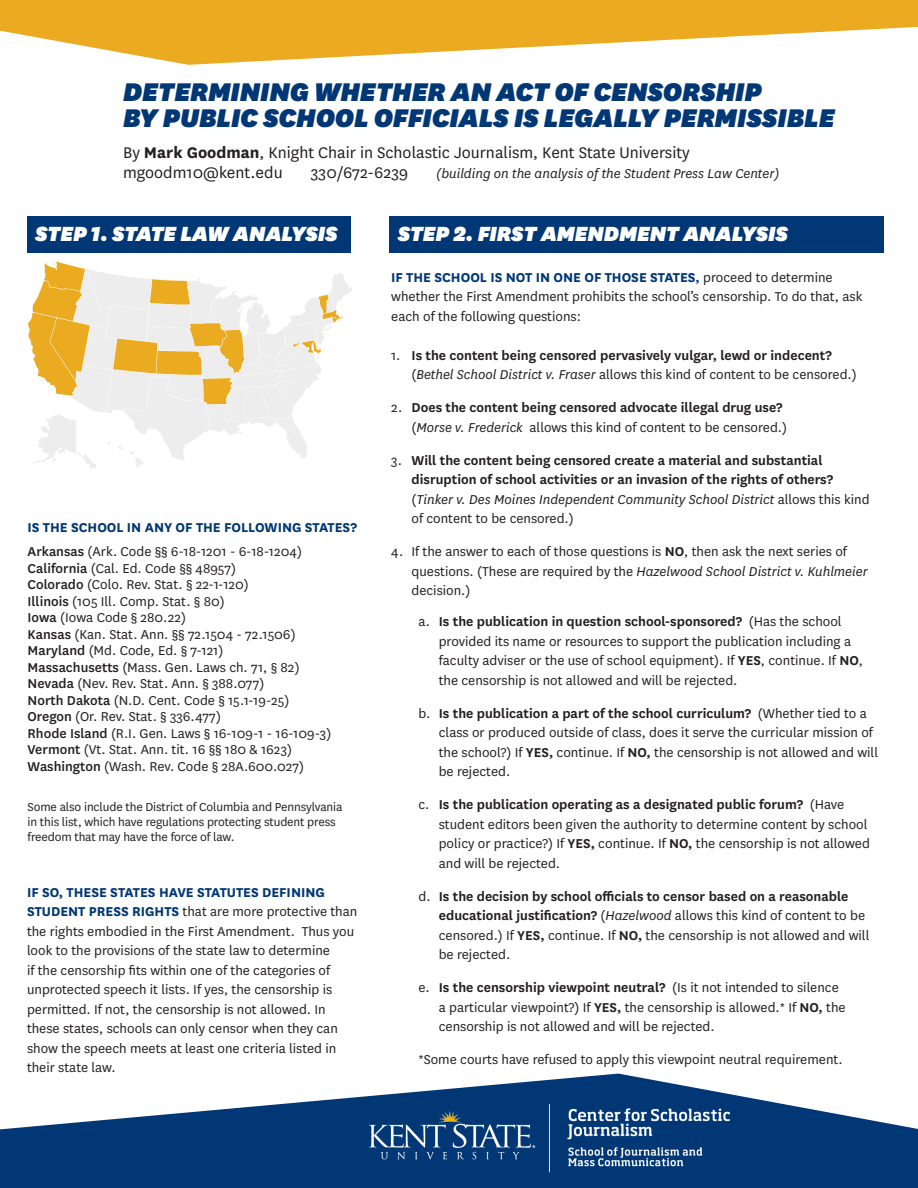
<style>
.page{position:relative;width:918px;height:1188px;background:#fff}
.page>*{position:absolute;margin:0;border:0;box-sizing:border-box;transform-origin:0 0}
.t1{font:italic 900 30px/25.5px "National";color:#013775}
.t2{font:italic 900 24px "National";color:#fff}
.t3{font:18px "National";color:#231f20}
.t4{font:15px/19.5px "National";color:#231f20}
.t5{font:600 15px/19.5px "National";color:#231f20}
.t6{font:italic 15px "National";color:#231f20}
.t7{font:700 15px "National";color:#013775}
.t8{font:13.5px/15px "National";letter-spacing:-.01em;color:#231f20}
.s1{font-weight:700}
.s2{font-weight:500}
.s3{font-weight:700;color:#013775}
.s4{font-weight:600;color:#013775}
.s5{font-weight:400}
.s6{font-weight:400;font-style:italic}
.s7{font-weight:600}
.s8{font-style:italic}
</style>
<div class="page">
<svg style="left:0;top:0;width:918px;height:65px;fill:#ebaa20"></svg>
<svg style="left:0;top:1074px;width:918px;height:114px;fill:#013775"></svg>
<img style="left:344px;top:1085px;width:395px;height:103px">
<div style="left:27px;top:216px;width:324px;height:37px;background:#013775"></div>
<div style="left:390px;top:216px;width:494px;height:37px;background:#013775"></div>
<svg style="left:28px;top:261px;width:324px;height:208px"></svg>
<p class="t1" style="left:123px;top:78px;width:713px">DETERMINING WHETHER AN ACT OF CENSORSHIP<br>BY PUBLIC SCHOOL OFFICIALS IS LEGALLY PERMISSIBLE</p>
<p class="t3" style="left:123px;top:141px;width:568px">By <span class="s1">Mark Goodman</span>, Knight Chair in Scholastic Journalism, Kent State University</p>
<p class="t3" style="left:123px;top:160px;width:161px">mgoodm10@kent.edu</p>
<p class="t3" style="left:311px;top:160px;width:99px">330/672-6239</p>
<p class="t6" style="left:436px;top:164px;width:345px">(building on the analysis of the Student Press Law Center)</p>
<p class="t2" style="left:35px;top:217px;width:304px">STEP 1. STATE LAW ANALYSIS</p>
<p class="t2" style="left:398px;top:217px;width:392px">STEP 2. FIRST AMENDMENT ANALYSIS</p>
<p class="t7" style="left:28px;top:517px;width:331px">IS THE SCHOOL IN ANY OF THE FOLLOWING STATES?</p>
<p class="t4" style="left:28px;top:541px;width:276px"><span class="s2">Arkansas</span> (Ark. Code §§ 6-18-1201 - 6-18-1204)</p>
<p class="t4" style="left:28px;top:558px;width:210px"><span class="s2">California</span> (Cal. Ed. Code §§ 48957)</p>
<p class="t4" style="left:28px;top:574px;width:223px"><span class="s2">Colorado</span> (Colo. Rev. Stat. § 22-1-120)</p>
<p class="t4" style="left:28px;top:591px;width:199px"><span class="s2">Illinois</span> (105 Ill. Comp. Stat. § 80)</p>
<p class="t4" style="left:28px;top:607px;width:160px"><span class="s2">Iowa</span> (Iowa Code § 280.22)</p>
<p class="t4" style="left:28px;top:624px;width:270px"><span class="s2">Kansas</span> (Kan. Stat. Ann. §§ 72.1504 - 72.1506)</p>
<p class="t4" style="left:28px;top:640px;width:197px"><span class="s2">Maryland</span> (Md. Code, Ed. § 7-121)</p>
<p class="t4" style="left:28px;top:657px;width:274px"><span class="s2">Massachusetts</span> (Mass. Gen. Laws ch. 71, § 82)</p>
<p class="t4" style="left:28px;top:673px;width:238px"><span class="s2">Nevada</span> (Nev. Rev. Stat. Ann. § 388.077)</p>
<p class="t4" style="left:28px;top:690px;width:263px"><span class="s2">North Dakota</span> (N.D. Cent. Code § 15.1-19-25)</p>
<p class="t4" style="left:28px;top:706px;width:195px"><span class="s2">Oregon</span> (Or. Rev. Stat. § 336.477)</p>
<p class="t4" style="left:28px;top:723px;width:305px"><span class="s2">Rhode Island</span> (R.I. Gen. Laws § 16-109-1 - 16-109-3)</p>
<p class="t4" style="left:28px;top:739px;width:266px"><span class="s2">Vermont</span> (Vt. Stat. Ann. tit. 16 §§ 180 &amp; 1623)</p>
<p class="t4" style="left:28px;top:756px;width:278px"><span class="s2">Washington</span> (Wash. Rev. Code § 28A.600.027)</p>
<p class="t8" style="left:28px;top:799px;width:316px">Some also include the District of Columbia and Pennsylvania in this list, which have regulations protecting student press freedom that may have the force of law.</p>
<p class="t4" style="left:27px;top:882px;width:332px"><span class="s3">IF SO, THESE STATES HAVE STATUTES DEFINING STUDENT PRESS RIGHTS</span> that are more protective than the rights embodied in the First Amendment. Thus you look to the provisions of the state law to determine<br>if the censorship fits within one of the categories of unprotected speech it lists. If yes, the censorship is permitted. If not, the censorship is not allowed. In these states, schools can only censor when they can show the speech meets at least one criteria listed in their state law.</p>
<p class="t4" style="left:391px;top:267px;width:473px"><span class="s3">IF THE SCHOOL IS NOT IN ONE OF THOSE STATES</span><span class="s4">,</span> proceed to determine whether the First Amendment prohibits the school’s censorship. To do that, ask each of the following questions:</p>
<p class="t5" style="left:411px;top:345px;width:447px;text-indent:-20px"><span class="s5">1.</span> Is the content being censored pervasively vulgar, lewd or indecent? <span class="s5">(</span><span class="s6">Bethel School District v. Fraser</span> <span class="s5">allows this kind of content to be censored.)</span></p>
<p class="t5" style="left:411px;top:397px;width:377px;text-indent:-20px"><span class="s5">2.</span> Does the content being censored advocate illegal drug use? <span class="s5">(</span><span class="s6">Morse v. Frederick</span> <span class="s5">allows this kind of content to be censored.)</span></p>
<p class="t5" style="left:411px;top:450px;width:460px;text-indent:-20px"><span class="s5">3.</span> Will the content being censored create a material and substantial disruption of school activities or an invasion of the rights of others? <span class="s5">(</span><span class="s6">Tinker v. Des Moines Independent Community School District</span> <span class="s5">allows this kind of content to be censored.)</span></p>
<p class="t4" style="left:411px;top:542px;width:458px;text-indent:-20px">4. If the answer to each of those questions is <span class="s7">NO</span>, then ask the next series of questions. (These are required by the <span class="s8">Hazelwood School District v. Kuhlmeier </span>decision.)</p>
<p class="t4" style="left:439px;top:611px;width:426px;text-indent:-20px">a. <span class="s7">Is the publication in question school-sponsored?</span> (Has the school provided its name or resources to support the publication including a faculty adviser or the use of school equipment). If <span class="s7">YES</span>, continue. If <span class="s7">NO</span>, the censorship is not allowed and will be rejected.</p>
<p class="t4" style="left:439px;top:703px;width:441px;text-indent:-20px">b. <span class="s7">Is the publication a part of the school curriculum?</span> (Whether tied to a class or produced outside of class, does it serve the curricular mission of the school?) If <span class="s7">YES,</span> continue. If <span class="s7">NO,</span> the censorship is not allowed and will be rejected.</p>
<p class="t4" style="left:439px;top:794px;width:433px;text-indent:-20px">c. <span class="s7">Is the publication operating as a designated public forum?</span> (Have student editors been given the authority to determine content by school policy or practice?) If <span class="s7">YES,</span> continue. If <span class="s7">NO,</span> the censorship is not allowed and will be rejected.</p>
<p class="t4" style="left:439px;top:886px;width:432px;text-indent:-20px">d. <span class="s7">Is the decision by school officials to censor based on a reasonable educational justification?</span> (<span class="s8">Hazelwood</span> allows this kind of content to be censored.) If <span class="s7">YES,</span> continue. If <span class="s7">NO,</span> the censorship is not allowed and will be rejected.</p>
<p class="t4" style="left:439px;top:977px;width:409px;text-indent:-20px">e. <span class="s7">Is the censorship viewpoint neutral?</span> (Is it not intended to silence a particular viewpoint?) If <span class="s7">YES,</span> the censorship is allowed.* If <span class="s7">NO,</span> the censorship is not allowed and will be rejected.</p>
<p class="t4" style="left:418px;top:1049px;width:426px">*Some courts have refused to apply this viewpoint neutral requirement.</p>
</div>
